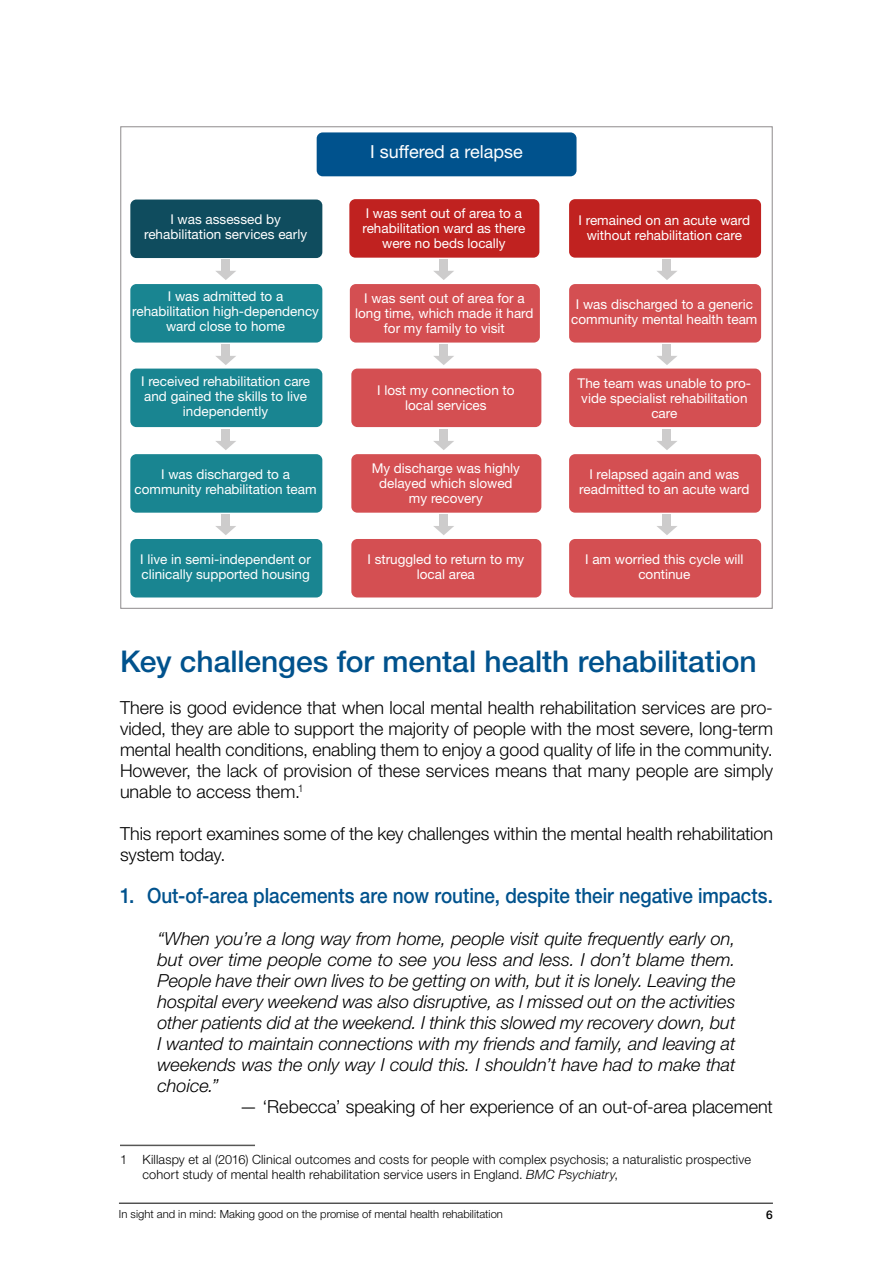
<style>
.page{position:relative;width:893px;height:1263px;background:#fff}
.page>*{position:absolute;margin:0;border:0;box-sizing:border-box;transform-origin:0 0}
.t1{font:500 30px "Helvetica Neue LT Std";letter-spacing:-.005em;color:#00528d}
.t2{font:500 21px "Helvetica Neue LT Std";color:#00528d;scale:.9 1}
.t3{font:300 18px/21px "Helvetica Neue LT Std";color:#000;text-align:justify}
.t4{font:italic 300 18px/21px "Helvetica Neue LT Std";letter-spacing:-.005em;color:#000;text-align:justify}
.t5{font:18px "Helvetica Neue LT Std";color:#fff}
.t6{font:13.5px/15px "Helvetica Neue LT Std";color:#fff;text-align:center}
.t7{font:300 12.75px/15.3px "Helvetica Neue LT Std";letter-spacing:.015em;color:#000}
.t8{font:500 12px "Helvetica Neue LT Std";color:#000}
.t9{font:300 11.25px "Helvetica Neue LT Std";color:#000}
.s1{font-style:italic}
</style>
<div class="page">
<hr style="left:119px;top:1203px;width:654px;height:1px;background:#000">
<svg style="left:216px;top:271px;width:20px;height:9px"></svg>
<div style="left:221px;top:260px;width:9px;height:16px;background:#cdcccc"></div>
<svg style="left:434px;top:271px;width:20px;height:9px"></svg>
<div style="left:439px;top:260px;width:9px;height:16px;background:#cdcccc"></div>
<svg style="left:657px;top:271px;width:20px;height:9px"></svg>
<div style="left:662px;top:260px;width:9px;height:16px;background:#cdcccc"></div>
<svg style="left:216px;top:356px;width:20px;height:9px"></svg>
<div style="left:221px;top:345px;width:9px;height:16px;background:#cdcccc"></div>
<svg style="left:434px;top:356px;width:20px;height:9px"></svg>
<div style="left:439px;top:345px;width:9px;height:16px;background:#cdcccc"></div>
<svg style="left:657px;top:356px;width:20px;height:9px"></svg>
<div style="left:662px;top:345px;width:9px;height:16px;background:#cdcccc"></div>
<svg style="left:216px;top:441px;width:20px;height:9px"></svg>
<div style="left:221px;top:430px;width:9px;height:16px;background:#cdcccc"></div>
<svg style="left:433px;top:441px;width:21px;height:9px"></svg>
<div style="left:439px;top:430px;width:9px;height:16px;background:#cdcccc"></div>
<svg style="left:657px;top:441px;width:20px;height:9px"></svg>
<div style="left:662px;top:430px;width:9px;height:16px;background:#cdcccc"></div>
<svg style="left:215px;top:526px;width:21px;height:9px"></svg>
<div style="left:221px;top:515px;width:9px;height:16px;background:#cdcccc"></div>
<svg style="left:433px;top:526px;width:21px;height:9px"></svg>
<div style="left:439px;top:515px;width:9px;height:16px;background:#cdcccc"></div>
<svg style="left:657px;top:526px;width:20px;height:9px"></svg>
<div style="left:662px;top:515px;width:9px;height:16px;background:#cdcccc"></div>
<div style="left:317px;top:132px;width:259px;height:44px;background:#00528d;border-radius:6px"></div>
<div style="left:130px;top:200px;width:192px;height:58px;background:#0f4c5e;border-radius:6px"></div>
<div style="left:349px;top:199px;width:190px;height:59px;background:#c02220;border-radius:6px"></div>
<div style="left:569px;top:199px;width:192px;height:59px;background:#c02220;border-radius:6px"></div>
<div style="left:350px;top:284px;width:190px;height:59px;background:#d44f52;border-radius:6px"></div>
<div style="left:569px;top:284px;width:192px;height:59px;background:#d44f52;border-radius:6px"></div>
<div style="left:351px;top:369px;width:190px;height:58px;background:#d44f52;border-radius:6px"></div>
<div style="left:569px;top:369px;width:192px;height:58px;background:#d44f52;border-radius:6px"></div>
<div style="left:351px;top:454px;width:190px;height:59px;background:#d44f52;border-radius:6px"></div>
<div style="left:569px;top:454px;width:192px;height:59px;background:#d44f52;border-radius:6px"></div>
<div style="left:351px;top:539px;width:190px;height:58px;background:#d44f52;border-radius:6px"></div>
<div style="left:569px;top:539px;width:192px;height:58px;background:#d44f52;border-radius:6px"></div>
<div style="left:130px;top:284px;width:192px;height:59px;background:#198591;border-radius:6px"></div>
<div style="left:130px;top:369px;width:192px;height:58px;background:#198591;border-radius:6px"></div>
<div style="left:130px;top:454px;width:192px;height:59px;background:#198591;border-radius:6px"></div>
<div style="left:130px;top:539px;width:192px;height:58px;background:#198591;border-radius:6px"></div>
<hr style="left:120px;top:1144px;width:135px;height:2px;background:#575756">
<h3 class="t5" style="left:370px;top:141px;width:154px">I suffered a relapse</h3>
<p class="t6" style="left:144px;top:212px;width:164px">I was assessed by rehabilitation services early</p>
<p class="t6" style="left:362px;top:206px;width:164px">I was sent out of area to a rehabilitation ward as there were no beds locally</p>
<p class="t6" style="left:579px;top:212px;width:173px">I remained on an acute ward without rehabilitation care</p>
<p class="t6" style="left:132px;top:289px;width:188px">I was admitted to a rehabilitation high-dependency ward close to home</p>
<p class="t6" style="left:141px;top:373px;width:171px">I received rehabilitation care and gained the skills to live independently</p>
<p class="t6" style="left:135px;top:466px;width:184px">I was discharged to a community rehabilitation team</p>
<p class="t6" style="left:140px;top:551px;width:172px;text-align:left">I live in semi-independent or clinically supported housing</p>
<p class="t6" style="left:355px;top:291px;width:180px">I was sent out of area for a long time, which made it hard for my family to visit</p>
<p class="t6" style="left:571px;top:296px;width:188px">I was discharged to a generic community mental health team</p>
<p class="t6" style="left:377px;top:383px;width:139px">I lost my connection to local services</p>
<p class="t6" style="left:578px;top:375px;width:175px">The team was unable to pro&shy;vide specialist rehabilitation care</p>
<p class="t6" style="left:372px;top:461px;width:150px">My discharge was highly delayed which slowed my recovery</p>
<p class="t6" style="left:579px;top:466px;width:172px">I relapsed again and was readmitted to an acute ward</p>
<p class="t6" style="left:367px;top:551px;width:158px">I struggled to return to my local area</p>
<p class="t6" style="left:585px;top:551px;width:160px">I am worried this cycle will continue</p>
<h1 class="t1" style="left:120px;top:643px;width:638px">Key challenges for mental health rehabilitation</h1>
<p class="t3" style="left:120px;top:697px;width:654px">There is good evidence that when local mental health rehabilitation services are pro&shy;vided, they are able to support the majority of people with the most severe, long-term mental health conditions, enabling them to enjoy a good quality of life in the community.<br>However, the lack of provision of these services means that many people are simply unable to access them.<sup>1</sup></p>
<h3 class="t3" style="left:120px;top:823px;width:655px">This report examines some of the key challenges within the mental health rehabilitation system today.</h3>
<h2 class="t2" style="left:120px;top:883px;width:727px">1. Out-of-area placements are now routine, despite their negative impacts.</h2>
<p class="t4" style="left:158px;top:928px;width:579px">“When you’re a long way from home, people visit quite frequently early on, but over time people come to see you less and less. I don’t blame them.<br>People have their own lives to be getting on with, but it is lonely. Leaving the hospital every weekend was also disruptive, as I missed out on the activities other patients did at the weekend. I think this slowed my recovery down, but I wanted to maintain connections with my friends and family, and leaving at weekends was the only way I could this. I shouldn’t have had to make that choice.”</p>
<h3 class="t3" style="left:240px;top:1096px;width:535px">— ‘Rebecca’ speaking of her experience of an out-of-area placement</h3>
<p class="t7" style="left:143px;top:1151px;width:610px;text-indent:-23px">1 Killaspy et al (2016) Clinical outcomes and costs for people with complex psychosis; a naturalistic prospective cohort study of mental health rehabilitation service users in England. <span class="s1">BMC Psychiatry</span>,</p>
<p class="t9" style="left:119px;top:1207px;width:386px">In sight and in mind: Making good on the promise of mental health rehabilitation</p>
<p class="t8" style="left:766px;top:1207px;width:8px">6</p>
</div>
